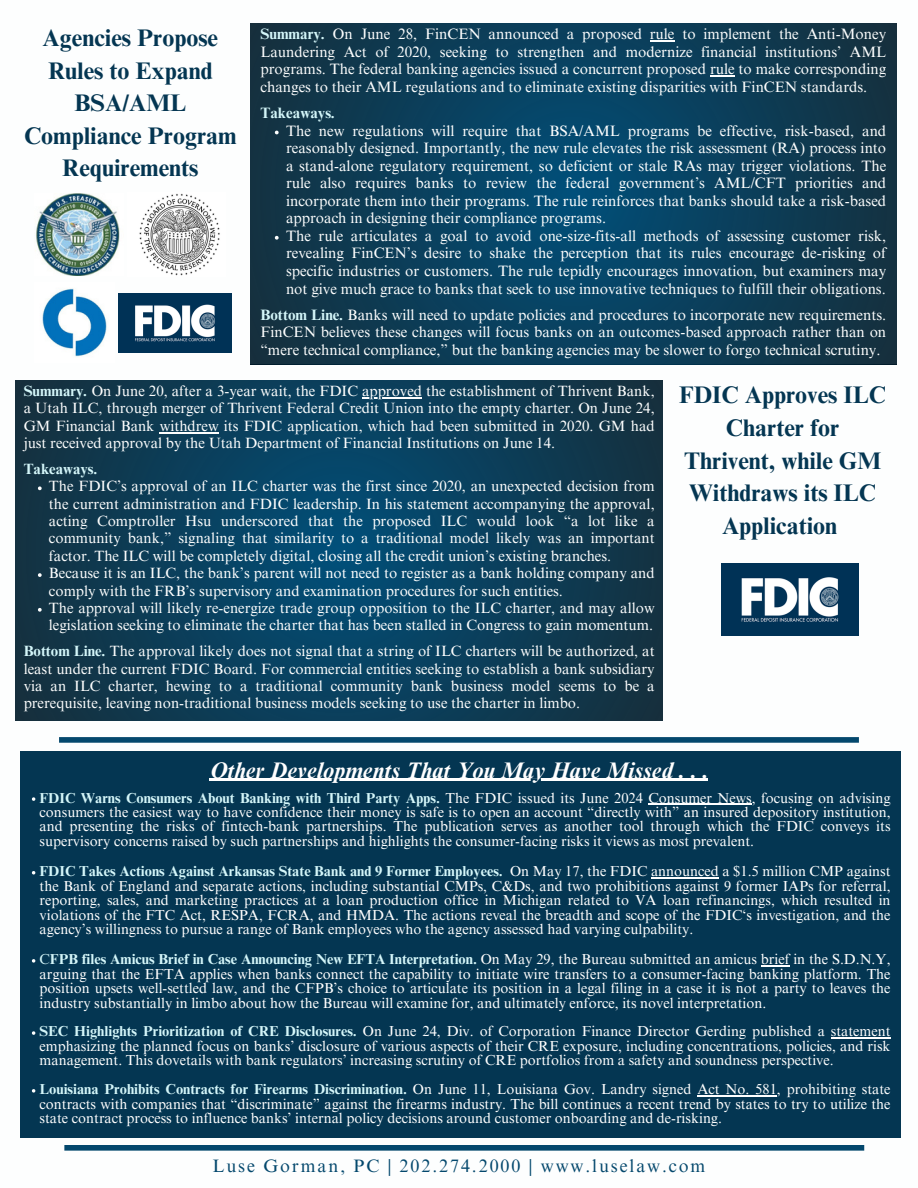
<style>
.page{position:relative;width:918px;height:1188px;background:#fff}
.page>*{position:absolute;margin:0;border:0;box-sizing:border-box;transform-origin:0 0}
.t1{font:700 24px/32.7px "Times NRMT Pro";color:#043652;text-align:center}
.t2{font:italic 700 22.5px "Times NRMT Pro";color:#fff}
.t3{font:18px "Times NRMT Pro";letter-spacing:.105em;color:#04486d}
.t4{font:15px/17.5px "Times NRMT Pro";color:#fdfefe;text-align:justify}
.t5{font:700 15px "Times NRMT Pro";color:#d4f6f9}
.t6{font:14.85px/17.4px "Times NRMT Pro";color:#fdfefe;text-align:justify}
.t7{font:700 14.85px "Times NRMT Pro";color:#d4f6f9}
.t8{font:14.4px/14.4px "Times NRMT Pro";color:#fff;text-align:justify}
.s1{font-weight:700;color:#d4f6f9}
.s2{font-weight:700;font-style:italic;color:#d4f6f9}
.s3{font-style:italic}
.s4{color:#d4f6f9}
</style>
<div class="page">
<div style="left:64px;top:1145px;width:800px;height:6px;background:#04486d"></div>
<svg style="left:16px;top:381px;width:647px;height:340px;background:#0c3d57"></svg>
<svg style="left:250px;top:24px;width:647px;height:340px;background:#0c3c57"></svg>
<div style="left:20px;top:752px;width:880px;height:386px;background:#043652"></div>
<div style="left:59px;top:737px;width:800px;height:6px;background:#04486d"></div>
<img style="left:721px;top:563px;width:137px;height:72px">
<img style="left:139px;top:193px;width:81px;height:83px">
<img style="left:42px;top:288px;width:65px;height:69px">
<img style="left:119px;top:293px;width:112px;height:60px">
<hr style="left:210px;top:779px;width:498px;height:2px;background:#fff">
<hr style="left:362px;top:397px;width:60px;height:1px;background:#fdfefe">
<hr style="left:160px;top:432px;width:59px;height:1px;background:#fdfefe">
<svg style="left:38px;top:486px;width:4px;height:4px"></svg>
<svg style="left:38px;top:573px;width:4px;height:4px"></svg>
<svg style="left:38px;top:608px;width:4px;height:4px"></svg>
<img style="left:35px;top:193px;width:85px;height:82px">
<svg style="left:32px;top:797px;width:3px;height:4px"></svg>
<hr style="left:649px;top:803px;width:103px;height:2px;background:#fff">
<svg style="left:32px;top:871px;width:3px;height:4px"></svg>
<hr style="left:651px;top:877px;width:68px;height:1px;background:#fff">
<svg style="left:32px;top:959px;width:3px;height:4px"></svg>
<hr style="left:761px;top:965px;width:29px;height:2px;background:#fff">
<svg style="left:32px;top:1031px;width:3px;height:4px"></svg>
<hr style="left:831px;top:1037px;width:60px;height:2px;background:#fff">
<svg style="left:32px;top:1089px;width:3px;height:4px"></svg>
<hr style="left:697px;top:1095px;width:80px;height:2px;background:#fff">
<hr style="left:650px;top:40px;width:25px;height:2px;background:#fdfefe">
<hr style="left:710px;top:75px;width:25px;height:2px;background:#fdfefe">
<svg style="left:275px;top:131px;width:4px;height:3px"></svg>
<svg style="left:275px;top:236px;width:4px;height:4px"></svg>
<p class="t1" style="left:24px;top:24px;width:214px">Agencies Propose<br>Rules to Expand<br>BSA/AML<br>Compliance Program<br>Requirements</p>
<p class="t4" style="left:260px;top:27px;width:627px"><span class="s1">Summary</span><span class="s2">.</span> On June 28, FinCEN announced a proposed rule to implement the Anti-Money Laundering Act of 2020, seeking to strengthen and modernize financial institutions’ AML programs. The federal banking agencies issued a concurrent proposed rule to make corresponding changes to their AML regulations and to eliminate existing disparities with FinCEN standards.</p>
<p class="t5" style="left:260px;top:107px;width:76px">Takeaways<span class="s3">.</span></p>
<p class="t4" style="left:286px;top:124px;width:602px">The new regulations will require that BSA/AML programs be effective, risk-based, and reasonably designed. Importantly, the new rule elevates the risk assessment (RA) process into a stand-alone regulatory requirement, so deficient or stale RAs may trigger violations. The rule also requires banks to review the federal government’s AML/CFT priorities and incorporate them into their programs. The rule reinforces that banks should take a risk-based approach in designing their compliance programs.</p>
<p class="t4" style="left:286px;top:229px;width:602px">The rule articulates a goal to avoid one-size-fits-all methods of assessing customer risk, revealing FinCEN’s desire to shake the perception that its rules encourage de-risking of specific industries or customers. The rule tepidly encourages innovation, but examiners may not give much grace to banks that seek to use innovative techniques to fulfill their obligations.</p>
<h2 class="t4" style="left:260px;top:308px;width:627px"><span class="s1">Bottom Line</span><span class="s2">.</span> Banks will need to update policies and procedures to incorporate new requirements.<br>FinCEN believes these changes will focus banks on an outcomes-based approach rather than on “mere technical compliance,” but the banking agencies may be slower to forgo technical scrutiny.</h2>
<p class="t6" style="left:24px;top:384px;width:633px"><span class="s1">Summary</span><span class="s2">.</span> On June 20, after a 3-year wait, the FDIC approved the establishment of Thrivent Bank,</p>
<h3 class="t6" style="left:24px;top:401px;width:633px">a Utah ILC, through merger of Thrivent Federal Credit Union into the empty charter. On June 24, GM Financial Bank withdrew its FDIC application, which had been submitted in 2020. GM had just received approval by the Utah Department of Financial Institutions on June 14.</h3>
<h3 class="t7" style="left:24px;top:463px;width:76px">Takeaways<span class="s3">.</span></h3>
<p class="t6" style="left:49px;top:480px;width:607px">The FDIC’s approval of an ILC charter was the first since 2020, an unexpected decision from the current administration and FDIC leadership. In his statement accompanying the approval, acting Comptroller Hsu underscored that the proposed ILC would look “a lot like a community bank,” signaling that similarity to a traditional model likely was an important factor. The ILC will be completely digital, closing all the credit union’s existing branches.</p>
<p class="t6" style="left:49px;top:566px;width:607px">Because it is an ILC, the bank’s parent will not need to register as a bank holding company and comply with the FRB’s supervisory and examination procedures for such entities.</p>
<p class="t6" style="left:49px;top:601px;width:607px">The approval will likely re-energize trade group opposition to the ILC charter, and may allow legislation seeking to eliminate the charter that has been stalled in Congress to gain momentum.</p>
<p class="t6" style="left:24px;top:644px;width:633px"><span class="s1">Bottom Line</span><span class="s2">.</span> The approval likely does not signal that a string of ILC charters will be authorized, at least under the current FDIC Board. For commercial entities seeking to establish a bank subsidiary via an ILC charter, hewing to a traditional community bank business model seems to be a prerequisite, leaving non-traditional business models seeking to use the charter in limbo.</p>
<p class="t1" style="left:679px;top:382px;width:208px">FDIC Approves ILC<br>Charter for<br>Thrivent, while GM<br>Withdraws its ILC<br>Application</p>
<p class="t2" style="left:210px;top:761px;width:500px">Other Developments That You May Have Missed . . .</p>
<p class="t8" style="left:40px;top:792px;width:853px"><span class="s1">FDIC Warns Consumers About Banking with Third Party Apps.</span> The FDIC issued its June 2024 Consumer News, focusing on advising consumers the easiest way to have confidence their money is safe is to open an account “directly with” an insured depository institution, and presenting the risks of fintech-bank partnerships. The publication serves as another tool through which the FDIC conveys its supervisory concerns raised by such partnerships and highlights the consumer-facing risks it views as most prevalent.</p>
<h1 class="t8" style="left:40px;top:866px;width:853px"><span class="s1">FDIC Takes Actions Against Arkansas State Bank and 9 Former Employees.</span> On May 17, the FDIC announced a $1.5 million CMP against the Bank of England and separate actions, including substantial CMPs, C&amp;Ds, and two prohibitions against 9 former IAPs for referral, reporting, sales, and marketing practices at a loan production office in Michigan related to VA loan refinancings, which resulted in violations of the FTC Act, RESPA, FCRA, and HMDA. The actions reveal the breadth and scope of the FDIC‘s investigation, and the agency’s willingness to pursue a range of Bank employees who the agency assessed had varying culpability.</h1>
<p class="t8" style="left:40px;top:954px;width:853px"><span class="s4">C</span><span class="s1">FPB files Amicus Brief in Case Announcing New EFTA Interpretation.</span> On May 29, the Bureau submitted an amicus brief in the S.D.N.Y, arguing that the EFTA applies when banks connect the capability to initiate wire transfers to a consumer-facing banking platform. The position upsets well-settled law, and the CFPB’s choice to articulate its position in a legal filing in a case it is not a party to leaves the industry substantially in limbo about how the Bureau will examine for, and ultimately enforce, its novel interpretation.</p>
<h1 class="t8" style="left:40px;top:1026px;width:853px"><span class="s1">SEC Highlights Prioritization of CRE Disclosures.</span> On June 24, Div. of Corporation Finance Director Gerding published a statement emphasizing the planned focus on banks’ disclosure of various aspects of their CRE exposure, including concentrations, policies, and risk management. This dovetails with bank regulators’ increasing scrutiny of CRE portfolios from a safety and soundness perspective.</h1>
<p class="t8" style="left:40px;top:1084px;width:853px"><span class="s1">Louisiana Prohibits Contracts for Firearms Discrimination.</span> On June 11, Louisiana Gov. Landry signed Act No. 581, prohibiting state contracts with companies that “discriminate” against the firearms industry. The bill continues a recent trend by states to try to utilize the state contract process to influence banks’ internal policy decisions around customer onboarding and de-risking.</p>
<p class="t3" style="left:213px;top:1159px;width:494px">Luse Gorman, PC | 202.274.2000 | www.luselaw.com</p>
</div>
